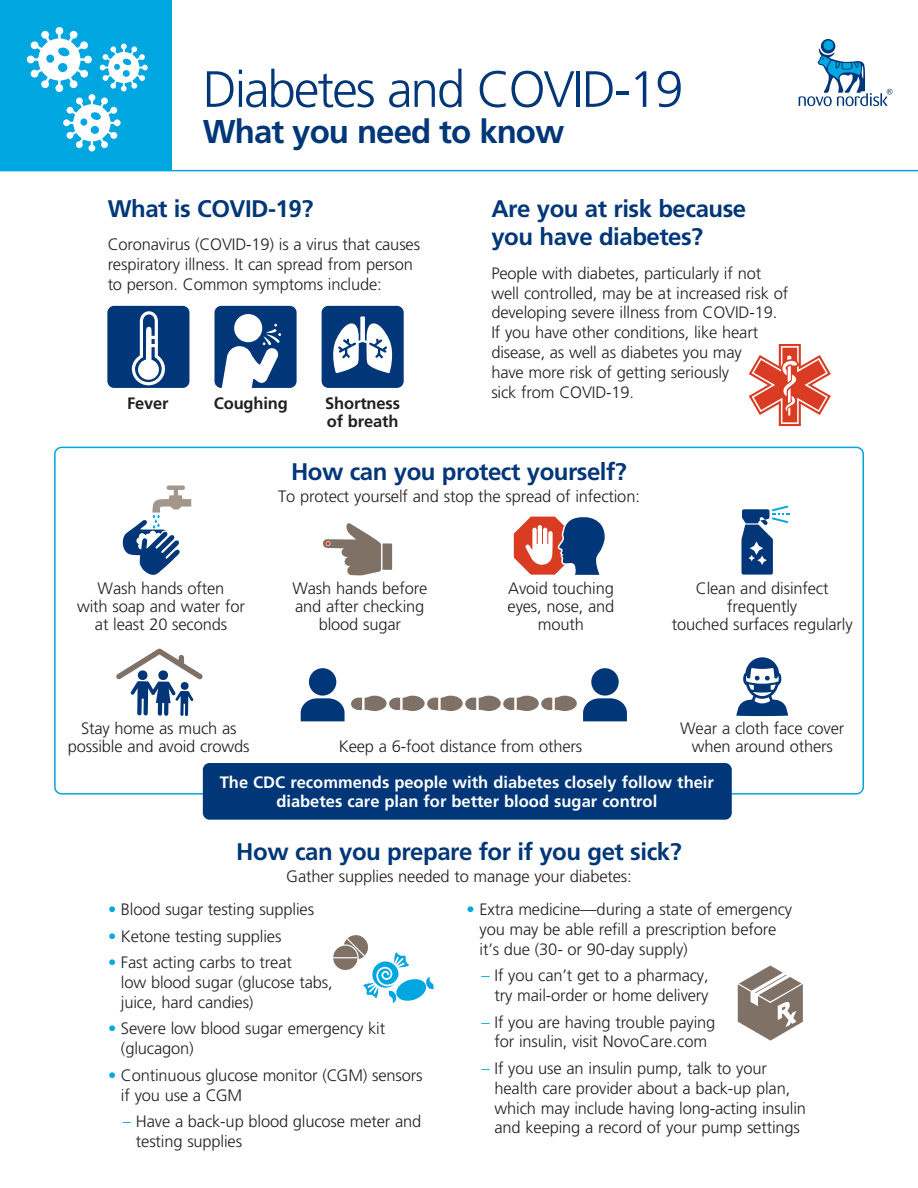
<style>
.page{position:relative;width:918px;height:1188px;background:#fff}
.page>*{position:absolute;margin:0;border:0;box-sizing:border-box;transform-origin:0 0}
.t1{font:300 51px "Frutiger LT Std";letter-spacing:-.04em;color:#013778}
.t2{font:700 33px "Frutiger LT Std";letter-spacing:-.03em;color:#013778}
.Subheads{font:700 24px/28.8px "Frutiger LT Std";letter-spacing:-.02em;color:#013778}
.Text{font:300 16.5px/19.8px "Frutiger LT Std";letter-spacing:-.01em;color:#231f20}
.Text-2{font:700 16.5px/19.5px "Frutiger LT Std";color:#fff;text-align:center}
.Subheads-2{font:300 16.5px "Frutiger LT Std";letter-spacing:-.01em;color:#231f20}
.Text-3{font:700 16.5px/18px "Frutiger LT Std";letter-spacing:-.01em;color:#231f20}
.s1{color:#00a6e0}
</style>
<div class="page">
<hr style="left:0;top:170px;width:918px;height:1px;background:#00a6e0">
<svg style="left:821px;top:39px;width:14px;height:14px"></svg>
<div style="left:824px;top:40px;width:9px;height:10px;background:#00a6e0;border-radius:50%"></div>
<svg style="left:799px;top:48px;width:93px;height:58px"></svg>
<svg style="left:749px;top:344px;width:82px;height:82px"></svg>
<svg style="left:738px;top:966px;width:65px;height:75px"></svg>
<svg style="left:333px;top:935px;width:101px;height:68px"></svg>
<svg style="left:514px;top:516px;width:91px;height:59px"></svg>
<svg style="left:742px;top:506px;width:48px;height:69px"></svg>
<svg style="left:116px;top:648px;width:87px;height:68px"></svg>
<svg style="left:323px;top:523px;width:69px;height:53px"></svg>
<div style="left:215px;top:306px;width:82px;height:82px;background:#013778;border-radius:7px"></div>
<div style="left:322px;top:306px;width:82px;height:82px;background:#013778;border-radius:7px"></div>
<div style="left:107px;top:306px;width:82px;height:82px;background:#013778;border-radius:7px"></div>
<svg style="left:333px;top:316px;width:60px;height:57px"></svg>
<svg style="left:221px;top:314px;width:60px;height:74px"></svg>
<svg style="left:132px;top:311px;width:33px;height:74px"></svg>
<div style="left:0;top:0;width:172px;height:171px;background:#00a6e0"></div>
<svg style="left:122px;top:485px;width:69px;height:90px"></svg>
<svg style="left:27px;top:27px;width:121px;height:125px"></svg>
<svg style="left:736px;top:657px;width:52px;height:59px"></svg>
<svg style="left:351px;top:696px;width:226px;height:15px"></svg>
<svg style="left:301px;top:668px;width:44px;height:53px"></svg>
<svg style="left:583px;top:668px;width:44px;height:53px"></svg>
<div style="left:203px;top:763px;width:529px;height:57px;background:#013778;border-radius:7px"></div>
<p class="t1" style="left:203px;top:60px;width:482px">Diabetes and COVID-19</p>
<p class="t2" style="left:203px;top:112px;width:363px">What you need to know</p>
<p class="Subheads" style="left:108px;top:194px;width:207px">What is COVID-19?</p>
<p class="Text" style="left:108px;top:235px;width:314px">Coronavirus (COVID-19) is a virus that causes respiratory illness. It can spread from person to person. Common symptoms include:</p>
<p class="Text-3" style="left:127px;top:394px;width:43px">Fever</p>
<p class="Text-3" style="left:214px;top:394px;width:76px">Coughing</p>
<p class="Text-3" style="left:325px;top:394px;width:76px">Shortness of breath</p>
<p class="Subheads" style="left:491px;top:194px;width:256px">Are you at risk because you have diabetes?</p>
<p class="Text" style="left:491px;top:263px;width:298px">People with diabetes, particularly if not well controlled, may be at increased risk of developing severe illness from COVID-19.<br>If you have other conditions, like heart disease, as well as diabetes you may<br>have more risk of getting seriously<br>sick from COVID-19.</p>
<p class="Subheads" style="left:291px;top:457px;width:337px">How can you protect yourself?</p>
<p class="Subheads-2" style="left:278px;top:487px;width:363px">To protect yourself and stop the spread of infection:</p>
<p class="Text" style="left:77px;top:580px;width:169px;line-height:18px;text-align:center">Wash hands often<br>with soap and water for at least 20 seconds</p>
<p class="Text" style="left:292px;top:580px;width:136px;line-height:18px;text-align:center">Wash hands before and after checking blood sugar</p>
<p class="Text" style="left:508px;top:580px;width:108px;line-height:18px;text-align:center">Avoid touching eyes, nose, and mouth</p>
<p class="Text" style="left:672px;top:580px;width:183px;line-height:18px;text-align:center">Clean and disinfect frequently<br>touched surfaces regularly</p>
<p class="Text" style="left:68px;top:719px;width:183px;line-height:18px;text-align:center">Stay home as much as possible and avoid crowds</p>
<p class="Text" style="left:339px;top:736px;width:245px">Keep a 6-foot distance from others</p>
<p class="Text" style="left:680px;top:719px;width:166px;line-height:18px;text-align:center">Wear a cloth face cover when around others</p>
<p class="Text-2" style="left:220px;top:772px;width:496px">The CDC recommends people with diabetes closely follow their diabetes care plan for better blood sugar control</p>
<p class="Subheads" style="left:236px;top:837px;width:447px">How can you prepare for if you get sick?</p>
<p class="Subheads-2" style="left:286px;top:867px;width:347px">Gather supplies needed to manage your diabetes:</p>
<p class="Text" style="left:108px;top:900px;width:208px"><span class="s1">•</span> Blood sugar testing supplies</p>
<p class="Text" style="left:108px;top:926px;width:175px"><span class="s1">•</span> Ketone testing supplies</p>
<p class="Text" style="left:121px;top:953px;width:213px;text-indent:-13px"><span class="s1">•</span> Fast acting carbs to treat<br>low blood sugar (glucose tabs, juice, hard candies)</p>
<p class="Text" style="left:121px;top:1019px;width:266px;text-indent:-13px"><span class="s1">•</span> Severe low blood sugar emergency kit (glucagon)</p>
<p class="Text" style="left:121px;top:1065px;width:303px;text-indent:-13px"><span class="s1">•</span> Continuous glucose monitor (CGM) sensors if you use a CGM</p>
<p class="Text" style="left:136px;top:1112px;width:287px;text-indent:-13px"><span class="s1">–</span> Have a back-up blood glucose meter and testing supplies</p>
<p class="Text" style="left:480px;top:900px;width:314px;text-indent:-13px"><span class="s1">•</span> Extra medicine—during a state of emergency you may be able refill a prescription before it’s due (30- or 90-day supply)</p>
<p class="Text" style="left:482px;top:966px;width:229px;text-align:right"><span class="s1">–</span> If you can’t get to a pharmacy, try mail-order or home delivery</p>
<p class="Text" style="left:482px;top:1012px;width:235px;text-align:center"><span class="s1">–</span> If you are having trouble paying for insulin, visit NovoCare.com</p>
<p class="Text" style="left:495px;top:1059px;width:313px;text-indent:-13px"><span class="s1">–</span> If you use an insulin pump, talk to your health care provider about a back-up plan, which may include having long-acting insulin and keeping a record of your pump settings</p>
</div>
